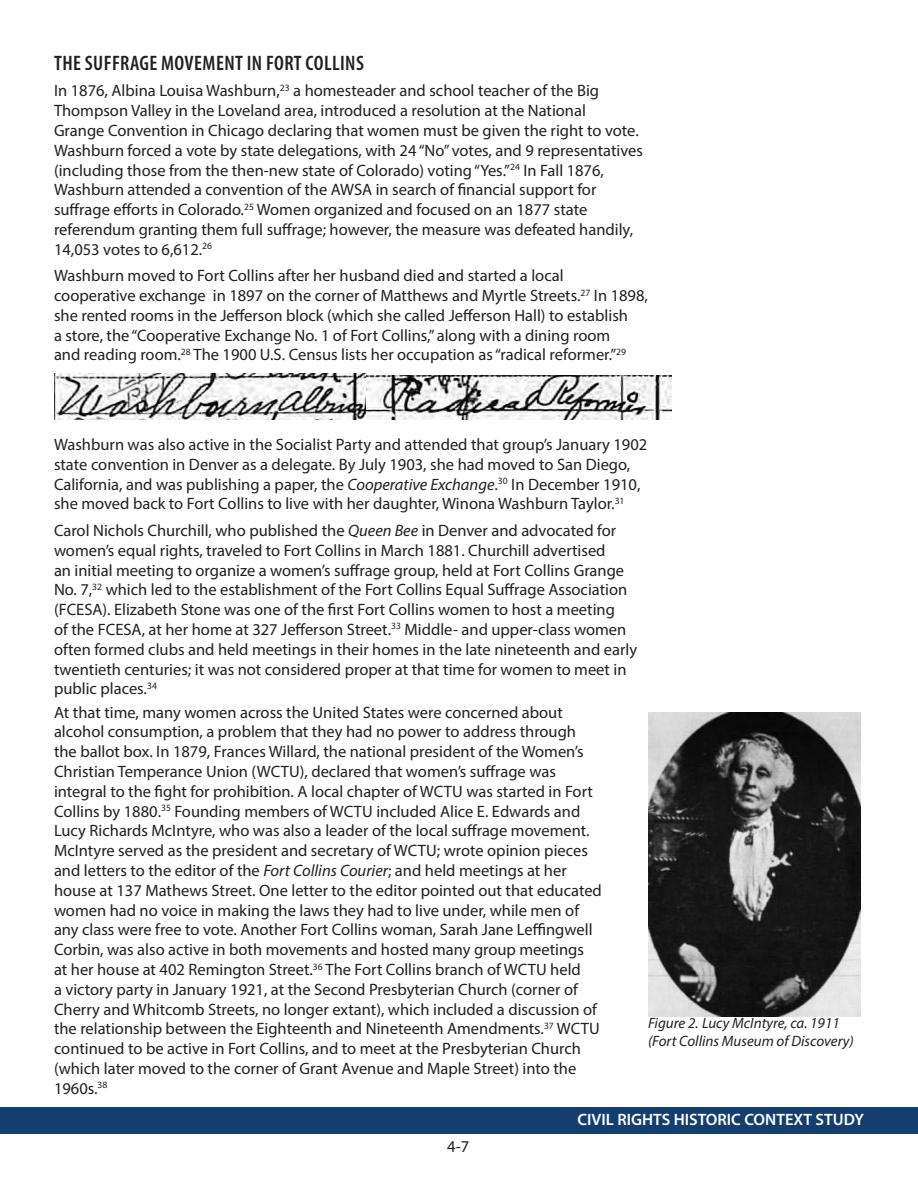
<style>
.page{position:relative;width:918px;height:1188px;background:#fff}
.page>*{position:absolute;margin:0;border:0;box-sizing:border-box;transform-origin:0 0}
.Heading_2{font:600 condensed 21px "Myriad Pro";letter-spacing:.02em;color:#231f20}
.t1{font:16.5px/19.8px "Myriad Pro";color:#231f20}
.t2{font:600 16.5px "Myriad Pro";color:#fff}
.t3{font:italic 15px/18px "Myriad Pro";color:#231f20}
.s1{font-style:italic}
</style>
<div class="page">
<div style="left:0;top:1107px;width:918px;height:27px;background:#153e70"></div>
<img style="left:54px;top:374px;width:618px;height:46px">
<img style="left:648px;top:713px;width:213px;height:304px">
<p class="Heading_2" style="left:54px;top:50px;width:311px">THE SUFFRAGE MOVEMENT IN FORT COLLINS</p>
<p class="t1" style="left:54px;top:81px;width:590px">In 1876, Albina Louisa Washburn,<sup>23</sup> a homesteader and school teacher of the Big Thompson Valley in the Loveland area, introduced a resolution at the National<br>Grange Convention in Chicago declaring that women must be given the right to vote.<br>Washburn forced a vote by state delegations, with 24 “No” votes, and 9 representatives (including those from the then-new state of Colorado) voting “Yes.”<sup>24</sup> In Fall 1876, Washburn attended a convention of the AWSA in search of financial support for suffrage efforts in Colorado.<sup>25</sup> Women organized and focused on an 1877 state referendum granting them full suffrage; however, the measure was defeated handily, 14,053 votes to 6,612.<sup>26</sup></p>
<p class="t1" style="left:54px;top:266px;width:595px">Washburn moved to Fort Collins after her husband died and started a local cooperative exchange in 1897 on the corner of Matthews and Myrtle Streets.<sup>27</sup> In 1898, she rented rooms in the Jefferson block (which she called Jefferson Hall) to establish<br>a store, the “Cooperative Exchange No. 1 of Fort Collins,” along with a dining room<br>and reading room.<sup>28</sup> The 1900 U.S. Census lists her occupation as “radical reformer.”<sup>29</sup></p>
<p class="t1" style="left:54px;top:434px;width:595px">Washburn was also active in the Socialist Party and attended that group’s January 1902 state convention in Denver as a delegate. By July 1903, she had moved to San Diego, California, and was publishing a paper, the <span class="s1">Cooperative Exchange</span>.<sup>30</sup> In December 1910, she moved back to Fort Collins to live with her daughter, Winona Washburn Taylor.<sup>31</sup></p>
<p class="t1" style="left:54px;top:520px;width:585px">Carol Nichols Churchill, who published the <span class="s1">Queen Bee</span> in Denver and advocated for women’s equal rights, traveled to Fort Collins in March 1881. Churchill advertised<br>an initial meeting to organize a women’s suffrage group, held at Fort Collins Grange No. 7,<sup>32</sup> which led to the establishment of the Fort Collins Equal Suffrage Association (FCESA). Elizabeth Stone was one of the first Fort Collins women to host a meeting<br>of the FCESA, at her home at 327 Jefferson Street.<sup>33</sup> Middle- and upper-class women often formed clubs and held meetings in their homes in the late nineteenth and early twentieth centuries; it was not considered proper at that time for women to meet in public places.<sup>34</sup></p>
<p class="t1" style="left:54px;top:702px;width:549px">At that time, many women across the United States were concerned about alcohol consumption, a problem that they had no power to address through the ballot box. In 1879, Frances Willard, the national president of the Women’s Christian Temperance Union (WCTU), declared that women’s suffrage was integral to the fight for prohibition. A local chapter of WCTU was started in Fort Collins by 1880.<sup>35</sup> Founding members of WCTU included Alice E. Edwards and Lucy Richards McIntyre, who was also a leader of the local suffrage movement.<br>McIntyre served as the president and secretary of WCTU; wrote opinion pieces and letters to the editor of the <span class="s1">Fort Collins Courier</span>; and held meetings at her house at 137 Mathews Street. One letter to the editor pointed out that educated women had no voice in making the laws they had to live under, while men of any class were free to vote. Another Fort Collins woman, Sarah Jane Leffingwell Corbin, was also active in both movements and hosted many group meetings<br>at her house at 402 Remington Street.<sup>36</sup> The Fort Collins branch of WCTU held<br>a victory party in January 1921, at the Second Presbyterian Church (corner of Cherry and Whitcomb Streets, no longer extant), which included a discussion of the relationship between the Eighteenth and Nineteenth Amendments.<sup>37</sup> WCTU continued to be active in Fort Collins, and to meet at the Presbyterian Church (which later moved to the corner of Grant Avenue and Maple Street) into the 1960s.<sup>38</sup></p>
<p class="t3" style="left:648px;top:1014px;width:207px">Figure 2. Lucy McIntyre, ca. 1911 (Fort Collins Museum of Discovery)</p>
<p class="t1" style="left:447px;top:1136px;width:23px">4-7</p>
<p class="t2" style="left:577px;top:1109px;width:288px">CIVIL RIGHTS HISTORIC CONTEXT STUDY</p>
</div>
